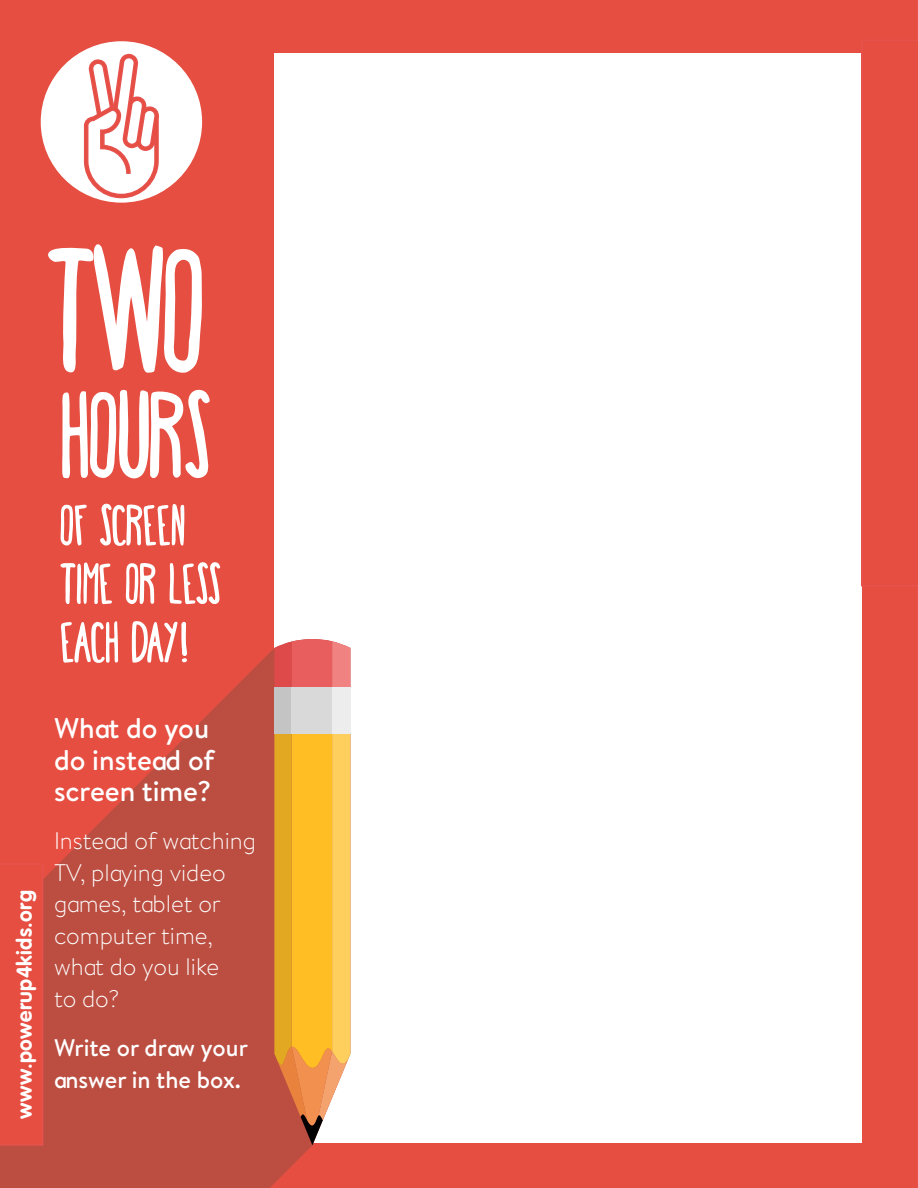
<style>
.page{position:relative;width:918px;height:1188px;background:#e64e41}
.page>*{position:absolute;margin:0;border:0;box-sizing:border-box;transform-origin:0 0}
.t1{font:condensed 168.45px "Happy Fox";color:#fff}
.t2{font:condensed 117px "Happy Fox";color:#fff}
.t3{font:condensed 55.5px/58.5px "Happy Fox";color:#fff}
.t4{font:500 28.5px/31.5px "HP Brandon Text";color:#fff}
.t5{font:300 24px/31.5px "HP Brandon Text";color:#fff}
.t6{font:500 24px/31.5px "HP Brandon Text";color:#fff}
.t7{font:700 21px "VAG Rounded Std";letter-spacing:.02em;color:#fff}
</style>
<div class="page">
<div style="left:41px;top:41px;width:161px;height:162px;background:#fff;border-radius:50%"></div>
<svg style="left:83px;top:53px;width:77px;height:146px"></svg>
<div style="left:274px;top:53px;width:588px;height:1090px;background:#fff"></div>
<svg style="left:0;top:638px;width:350px;height:550px;background:#c74e41"></svg>
<svg style="left:274px;top:733px;width:76px;height:412px;background:#f1b33f"></svg>
<svg style="left:274px;top:638px;width:76px;height:49px;background:#e86d6d"></svg>
<div style="left:274px;top:687px;width:18px;height:46px;background:#c4c4c4"></div>
<div style="left:332px;top:687px;width:18px;height:46px;background:#ededed"></div>
<div style="left:292px;top:687px;width:40px;height:46px;background:#d9d9d9"></div>
<div style="left:861px;top:40px;width:57px;height:546px;background:#e64e41"></div>
<div style="left:0;top:863px;width:43px;height:283px;background:#e64e41"></div>
<p class="t1" style="left:48px;top:208px;width:159px">TWO</p>
<p class="t2" style="left:60px;top:364px;width:152px">HOURS</p>
<p class="t3" style="left:60px;top:493px;width:162px">OF SCREEN<br>TIME OR LESS<br>EACH DAY!</p>
<p class="t7" style="left:12px;top:1119px;width:230px;rotate:-90deg">www.powerup4kids.org</p>
<p class="t4" style="left:54px;top:712px;width:162px">What do you do instead of screen time?</p>
<p class="t5" style="left:54px;top:824px;width:204px">Instead of watching<br>TV, playing video games, tablet or computer time, what do you like<br>to do?</p>
<p class="t6" style="left:54px;top:1032px;width:195px">Write or draw your answer in the box.</p>
</div>
